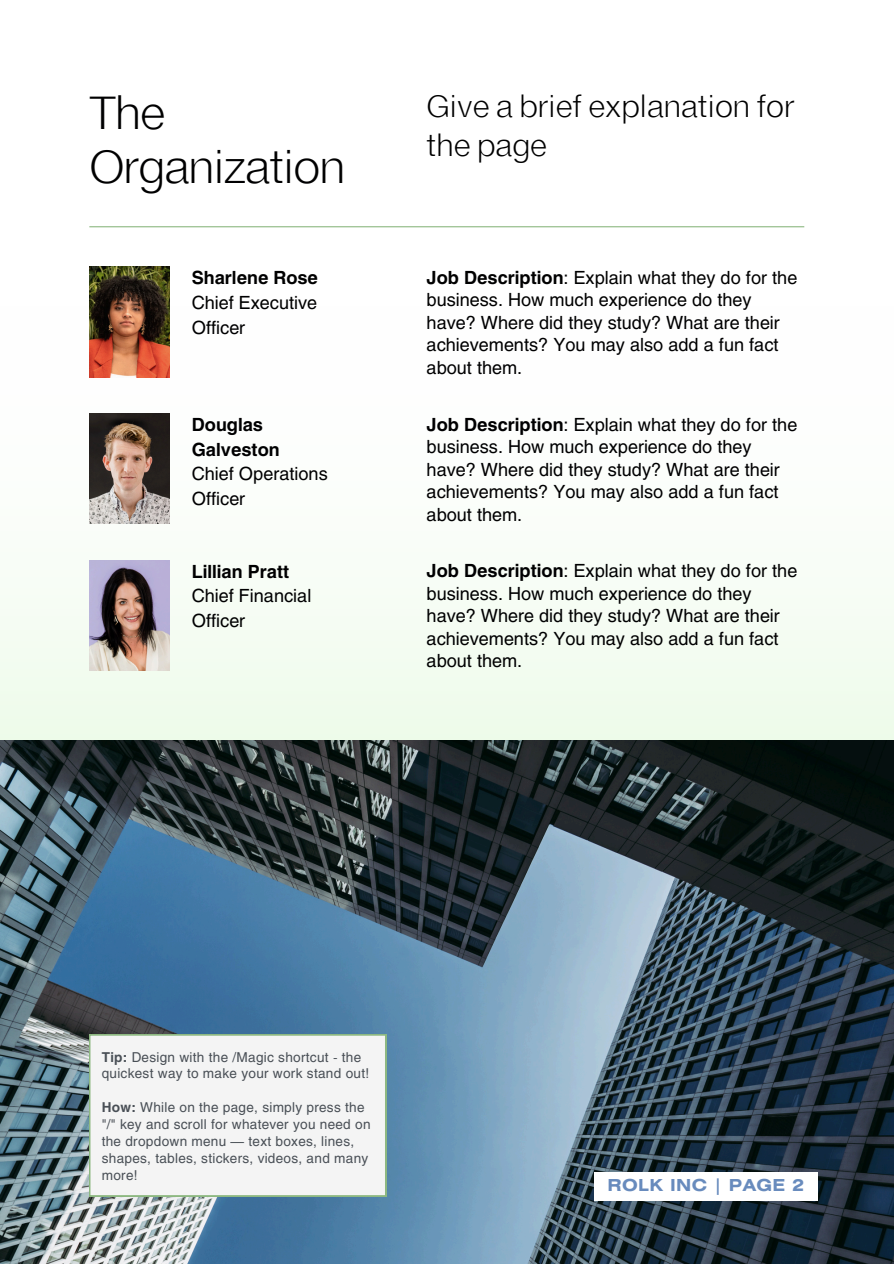
<style>
.page{position:relative;width:894px;height:1264px;background:#fff}
.page>*{position:absolute;margin:0;border:0;box-sizing:border-box;transform-origin:0 0}
.t1{font:300 45px/54px "EFT New Letter";color:#000001}
.t2{font:300 30px/38.2px "EFT New Letter";letter-spacing:.02em;color:#000001}
.t3{font:18px/22.5px "Helios";color:#000001}
.t4{font:700 16.5px "Helios Ext";letter-spacing:.02em;color:#688bbd}
.t5{font:13.5px/17px "Helios";letter-spacing:.02em;color:#494f56}
.s1{font-weight:700}
</style>
<div class="page">
<svg style="left:0;top:226px;width:893px;height:514px"></svg>
<img style="left:0;top:740px;width:893px;height:523px">
<img style="left:89px;top:267px;width:80px;height:110px">
<img style="left:89px;top:413px;width:80px;height:111px">
<img style="left:89px;top:560px;width:80px;height:110px">
<div style="left:89px;top:1034px;width:297px;height:162px;background:#f4f4f4"></div>
<hr style="left:89px;top:226px;width:715px;height:1px;background:#8db881">
<div style="left:593px;top:1172px;width:224px;height:29px;background:#fff"></div>
<p class="t1" style="left:89px;top:89px;width:256px">The<br>Organization</p>
<h2 class="t3" style="left:192px;top:265px;width:128px;line-height:24.8px;text-align:justify"><span class="s1">Sharlene Rose </span>Chief Executive Officer</h2>
<h4 class="t3" style="left:192px;top:411px;width:137px;line-height:24.8px"><span class="s1">Douglas<br>Galveston<br></span>Chief Operations<br>Officer</h4>
<h4 class="t3" style="left:192px;top:558px;width:121px;line-height:24.8px"><span class="s1">Lillian Pratt<br></span>Chief Financial<br>Officer</h4>
<p class="t2" style="left:426px;top:90px;width:369px">Give a brief explanation for the page</p>
<h4 class="t3" style="left:426px;top:266px;width:372px"><span class="s1">Job Description</span>: Explain what they do for the business. How much experience do they have? Where did they study? What are their achievements? You may also add a fun fact about them.</h4>
<h4 class="t3" style="left:426px;top:412px;width:372px"><span class="s1">Job Description</span>: Explain what they do for the business. How much experience do they have? Where did they study? What are their achievements? You may also add a fun fact about them.</h4>
<h4 class="t3" style="left:426px;top:559px;width:372px"><span class="s1">Job Description</span>: Explain what they do for the business. How much experience do they have? Where did they study? What are their achievements? You may also add a fun fact about them.</h4>
<p class="t5" style="left:102px;top:1047px;width:269px"><span class="s1">Tip:</span> Design with the /Magic shortcut - the quickest way to make your work stand out!</p>
<h1 class="t5" style="left:102px;top:1098px;width:270px"><span class="s1">How:</span> While on the page, simply press the "/" key and scroll for whatever you need on the dropdown menu — text boxes, lines, shapes, tables, stickers, videos, and many more!</h1>
<h4 class="t4" style="left:607px;top:1179px;width:198px">ROLK INC | PAGE 2</h4>
</div>
